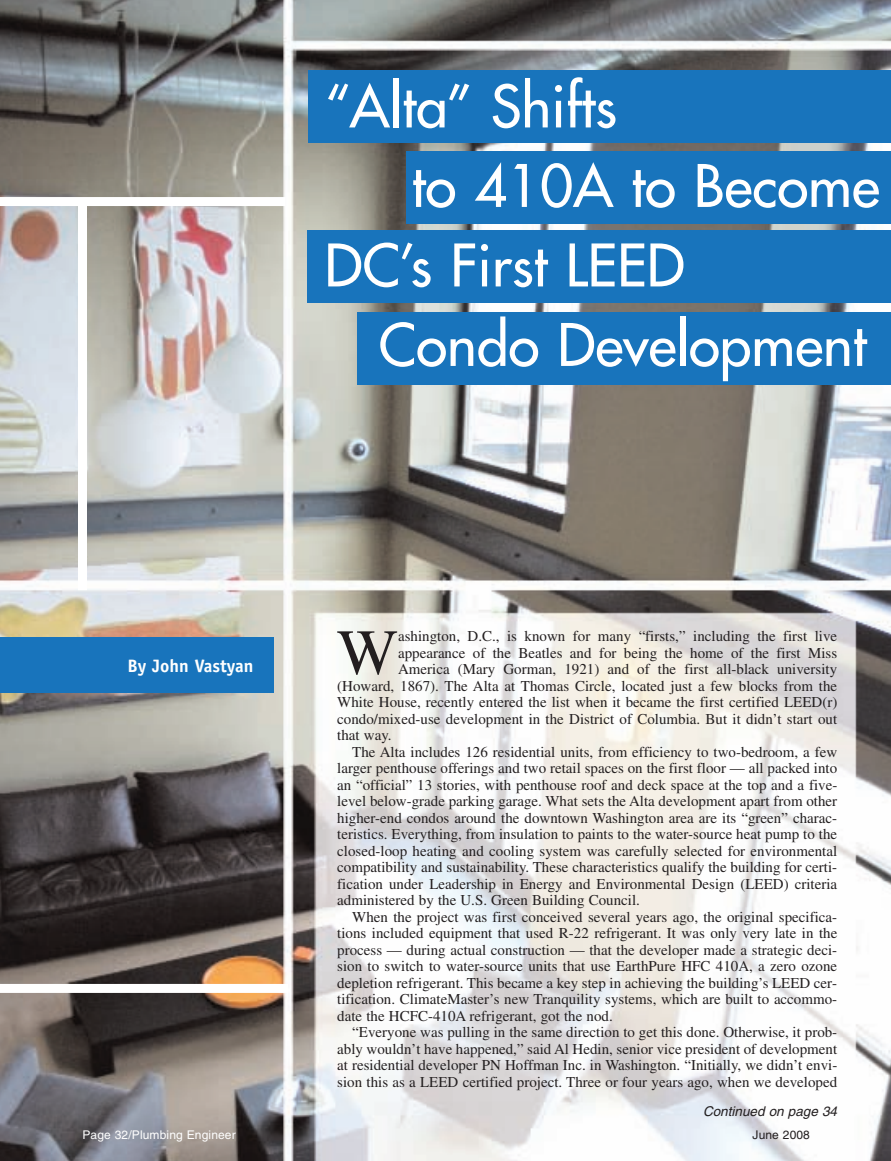
<style>
.page{position:relative;width:891px;height:1161px;background:#fff}
.page>*{position:absolute;margin:0;border:0;box-sizing:border-box;transform-origin:0 0}
.t1{font:64.8px "Times";color:#231f20}
.t2{font:500 57px "Futura Std";color:#fff}
.t3{font:700 18px "Officina Sans";color:#fff}
.t4{font:15px "Times";color:#231f20}
.t5{font:italic 13.5px "Helvetica";color:#231f20}
.t6{font:12px "Helvetica";letter-spacing:.01em;color:#fff}
.t7{font:12px "Helvetica";letter-spacing:.01em;color:#231f20}
</style>
<div class="page">
<img style="left:0;top:0;width:891px;height:1161px">
<div style="left:0;top:984px;width:288px;height:9px;background:#fff"></div>
<div style="left:0;top:197px;width:286px;height:9px;background:#fff"></div>
<div style="left:78px;top:205px;width:9px;height:385px;background:#fff"></div>
<div style="left:308px;top:70px;width:583px;height:72px;background:#1874bc"></div>
<div style="left:406px;top:151px;width:485px;height:73px;background:#1874bc"></div>
<div style="left:307px;top:231px;width:584px;height:72px;background:#1874bc"></div>
<div style="left:358px;top:312px;width:533px;height:72px;background:#1874bc"></div>
<div style="left:0;top:637px;width:274px;height:55px;background:#1874bc"></div>
<h2 class="t2" style="left:325px;top:78px;width:294px">“Alta” Shifts</h2>
<h2 class="t2" style="left:412px;top:157px;width:469px">to 410A to Become</h2>
<h2 class="t2" style="left:325px;top:237px;width:362px">DC’s First LEED</h2>
<h2 class="t2" style="left:379px;top:316px;width:489px">Condo Development</h2>
<p class="t3" style="left:127px;top:659px;width:128px">By John Vastyan</p>
<h1 class="t1" style="left:337px;top:630px;width:63px">W</h1>
<p class="t4" style="left:398px;top:631px;width:441px">ashington, D.C., is known for many “firsts,” including the first live</p>
<p class="t4" style="left:398px;top:648px;width:441px">appearance of the Beatles and for being the home of the first Miss</p>
<p class="t4" style="left:398px;top:664px;width:441px">America (Mary Gorman, 1921) and of the first all-black university</p>
<p class="t4" style="left:337px;top:681px;width:502px">(Howard, 1867). The Alta at Thomas Circle, located just a few blocks from the</p>
<p class="t4" style="left:337px;top:697px;width:502px">White House, recently entered the list when it became the first certified LEED(r)</p>
<p class="t4" style="left:337px;top:714px;width:501px">condo/mixed-use development in the District of Columbia. But it didn’t start out</p>
<p class="t4" style="left:337px;top:730px;width:56px">that way.</p>
<p class="t4" style="left:352px;top:747px;width:486px">The Alta includes 126 residential units, from efficiency to two-bedroom, a few</p>
<p class="t4" style="left:337px;top:763px;width:502px">larger penthouse offerings and two retail spaces on the first floor — all packed into</p>
<p class="t4" style="left:337px;top:780px;width:502px">an “official” 13 stories, with penthouse roof and deck space at the top and a five-</p>
<p class="t4" style="left:337px;top:796px;width:501px">level below-grade parking garage. What sets the Alta development apart from other</p>
<p class="t4" style="left:337px;top:813px;width:502px">higher-end condos around the downtown Washington area are its “green” charac-</p>
<p class="t4" style="left:337px;top:829px;width:501px">teristics. Everything, from insulation to paints to the water-source heat pump to the</p>
<p class="t4" style="left:337px;top:846px;width:502px">closed-loop heating and cooling system was carefully selected for environmental</p>
<p class="t4" style="left:337px;top:862px;width:502px">compatibility and sustainability. These characteristics qualify the building for certi-</p>
<p class="t4" style="left:337px;top:879px;width:501px">fication under Leadership in Energy and Environmental Design (LEED) criteria</p>
<p class="t4" style="left:337px;top:895px;width:304px">administered by the U.S. Green Building Council.</p>
<p class="t4" style="left:352px;top:912px;width:487px">When the project was first conceived several years ago, the original specifica-</p>
<p class="t4" style="left:337px;top:928px;width:502px">tions included equipment that used R-22 refrigerant. It was only very late in the</p>
<p class="t4" style="left:337px;top:945px;width:502px">process — during actual construction — that the developer made a strategic deci-</p>
<p class="t4" style="left:337px;top:961px;width:501px">sion to switch to water-source units that use EarthPure HFC 410A, a zero ozone</p>
<p class="t4" style="left:337px;top:978px;width:502px">depletion refrigerant. This became a key step in achieving the building’s LEED cer-</p>
<p class="t4" style="left:337px;top:994px;width:502px">tification. ClimateMaster’s new Tranquility systems, which are built to accommo-</p>
<p class="t4" style="left:337px;top:1011px;width:277px">date the HCFC-410A refrigerant, got the nod.</p>
<p class="t4" style="left:352px;top:1027px;width:486px">“Everyone was pulling in the same direction to get this done. Otherwise, it prob-</p>
<p class="t4" style="left:337px;top:1044px;width:501px">ably wouldn’t have happened,” said Al Hedin, senior vice president of development</p>
<p class="t4" style="left:337px;top:1060px;width:502px">at residential developer PN Hoffman Inc. in Washington. “Initially, we didn’t envi-</p>
<p class="t4" style="left:337px;top:1077px;width:501px">sion this as a LEED certified project. Three or four years ago, when we developed</p>
<p class="t5" style="left:703px;top:1106px;width:135px">Continued on page 34</p>
<p class="t6" style="left:82px;top:1130px;width:155px">Page 32/Plumbing Engineer</p>
<p class="t7" style="left:753px;top:1130px;width:59px">June 2008</p>
</div>
